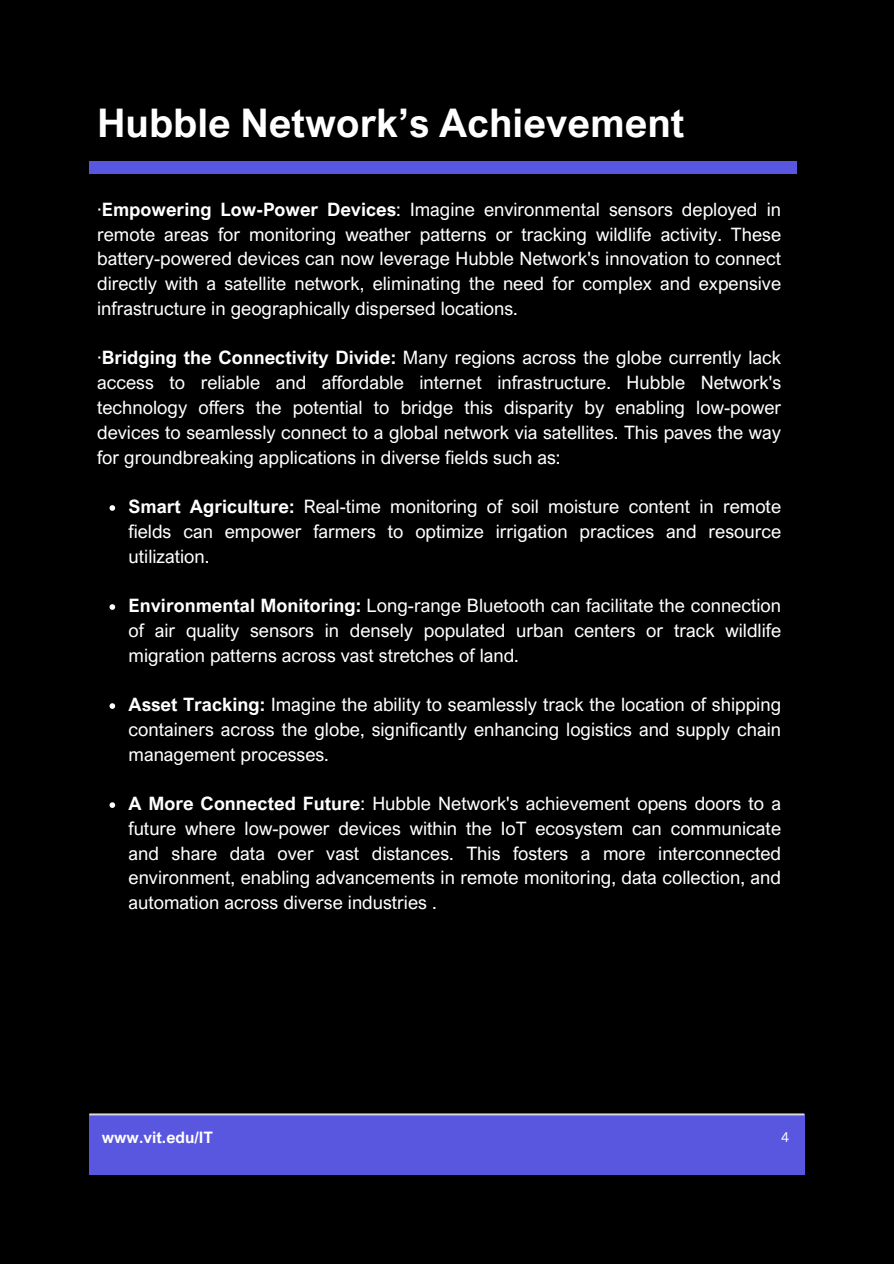
<style>
.page{position:relative;width:894px;height:1264px;background:#fff}
.page>*{position:absolute;margin:0;border:0;box-sizing:border-box;transform-origin:0 0}
.t1{font:700 39.45px "Arial Nova";color:#fff}
.t2{font:18.45px/24.8px "Arial Nova";color:#fff;text-align:justify}
.t3{font:700 15.9px "Arial Nova";color:#fff}
.t4{font:13.5px "Canva Sans";color:#fff}
.s1{font-weight:700}
</style>
<div class="page">
<div style="left:0;top:0;width:893px;height:1263px;background:#000"></div>
<div style="left:89px;top:161px;width:707px;height:13px;background:#5956e0"></div>
<div style="left:89px;top:1114px;width:715px;height:60px;background:#5956e0"></div>
<hr style="left:89px;top:1113px;width:715px;height:2px;background:#dbdbdb">
<svg style="left:109px;top:505px;width:6px;height:6px"></svg>
<svg style="left:109px;top:604px;width:6px;height:6px"></svg>
<svg style="left:109px;top:703px;width:6px;height:6px"></svg>
<svg style="left:109px;top:802px;width:6px;height:6px"></svg>
<p class="t1" style="left:97px;top:98px;width:589px">Hubble Network’s Achievement</p>
<p class="t2" style="left:97px;top:196px;width:685px">·<span class="s1">Empowering Low-Power Devices</span>: Imagine environmental sensors deployed in remote areas for monitoring weather patterns or tracking wildlife activity. These battery-powered devices can now leverage Hubble Network's innovation to connect directly with a satellite network, eliminating the need for complex and expensive infrastructure in geographically dispersed locations.</p>
<p class="t2" style="left:97px;top:345px;width:685px">·<span class="s1">Bridging the Connectivity Divide:</span> Many regions across the globe currently lack access to reliable and affordable internet infrastructure. Hubble Network's technology offers the potential to bridge this disparity by enabling low-power devices to seamlessly connect to a global network via satellites. This paves the way for groundbreaking applications in diverse fields such as:</p>
<p class="t2" style="left:128px;top:493px;width:654px"><span class="s1">Smart Agriculture:</span> Real-time monitoring of soil moisture content in remote fields can empower farmers to optimize irrigation practices and resource utilization.</p>
<p class="t2" style="left:128px;top:592px;width:654px"><span class="s1">Environmental Monitoring:</span> Long-range Bluetooth can facilitate the connection of air quality sensors in densely populated urban centers or track wildlife migration patterns across vast stretches of land.</p>
<p class="t2" style="left:128px;top:691px;width:654px"><span class="s1">Asset Tracking:</span> Imagine the ability to seamlessly track the location of shipping containers across the globe, significantly enhancing logistics and supply chain management processes.</p>
<p class="t2" style="left:128px;top:790px;width:654px"><span class="s1">A More Connected Future</span>: Hubble Network's achievement opens doors to a future where low-power devices within the IoT ecosystem can communicate and share data over vast distances. This fosters a more interconnected environment, enabling advancements in remote monitoring, data collection, and automation across diverse industries .</p>
<h1 class="t3" style="left:102px;top:1127px;width:113px">www.vit.edu/IT</h1>
<p class="t4" style="left:780px;top:1127px;width:10px">4</p>
</div>
